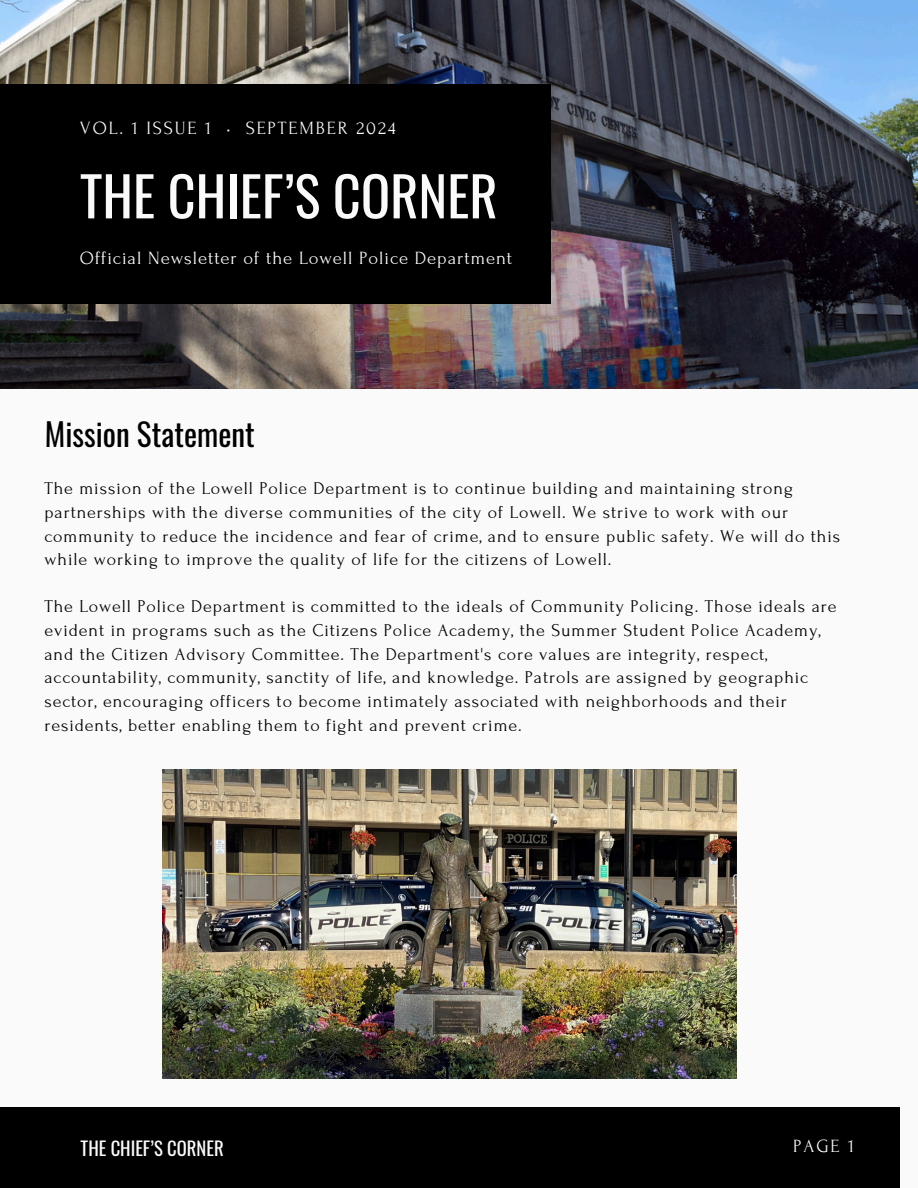
<style>
.page{position:relative;width:918px;height:1188px;background:#fafafa}
.page>*{position:absolute;margin:0;border:0;box-sizing:border-box;transform-origin:0 0}
.t1{font:54.45px "Oswald";color:#fafafa}
.t2{font:31.2px "Oswald";color:#000}
.t3{font:18.75px "Oswald";color:#fafafa}
.t4{font:18.6px "Forum";letter-spacing:.05em;color:#fafafa}
.t5{font:18.6px "Forum";letter-spacing:.1em;color:#fafafa}
.t6{font:18px/23.7px "Forum";letter-spacing:.05em;color:#000}
</style>
<div class="page">
<img style="left:0;top:0;width:918px;height:389px">
<img style="left:163px;top:769px;width:573px;height:310px">
<div style="left:0;top:84px;width:550px;height:219px;background:#000"></div>
<div style="left:0;top:1107px;width:900px;height:81px;background:#000"></div>
<h1 class="t5" style="left:80px;top:118px;width:317px">VOL. 1 ISSUE 1 • SEPTEMBER 2024</h1>
<h3 class="t1" style="left:80px;top:153px;width:419px">THE CHIEF’S CORNER</h3>
<p class="t4" style="left:80px;top:248px;width:434px">Official Newsletter of the Lowell Police Department</p>
<p class="t2" style="left:45px;top:410px;width:211px">Mission Statement</p>
<p class="t6" style="left:44px;top:477px;width:797px">The mission of the Lowell Police Department is to continue building and maintaining strong partnerships with the diverse communities of the city of Lowell. We strive to work with our community to reduce the incidence and fear of crime, and to ensure public safety. We will do this while working to improve the quality of life for the citizens of Lowell.</p>
<h3 class="t6" style="left:44px;top:595px;width:794px">The Lowell Police Department is committed to the ideals of Community Policing. Those ideals are evident in programs such as the Citizens Police Academy, the Summer Student Police Academy, and the Citizen Advisory Committee. The Department's core values are integrity, respect, accountability, community, sanctity of life, and knowledge. Patrols are assigned by geographic sector, encouraging officers to become intimately associated with neighborhoods and their residents, better enabling them to fight and prevent crime.</h3>
<h2 class="t3" style="left:81px;top:1134px;width:145px">THE CHIEF’S CORNER</h2>
<p class="t4" style="left:793px;top:1136px;width:62px">PAGE 1</p>
</div>
